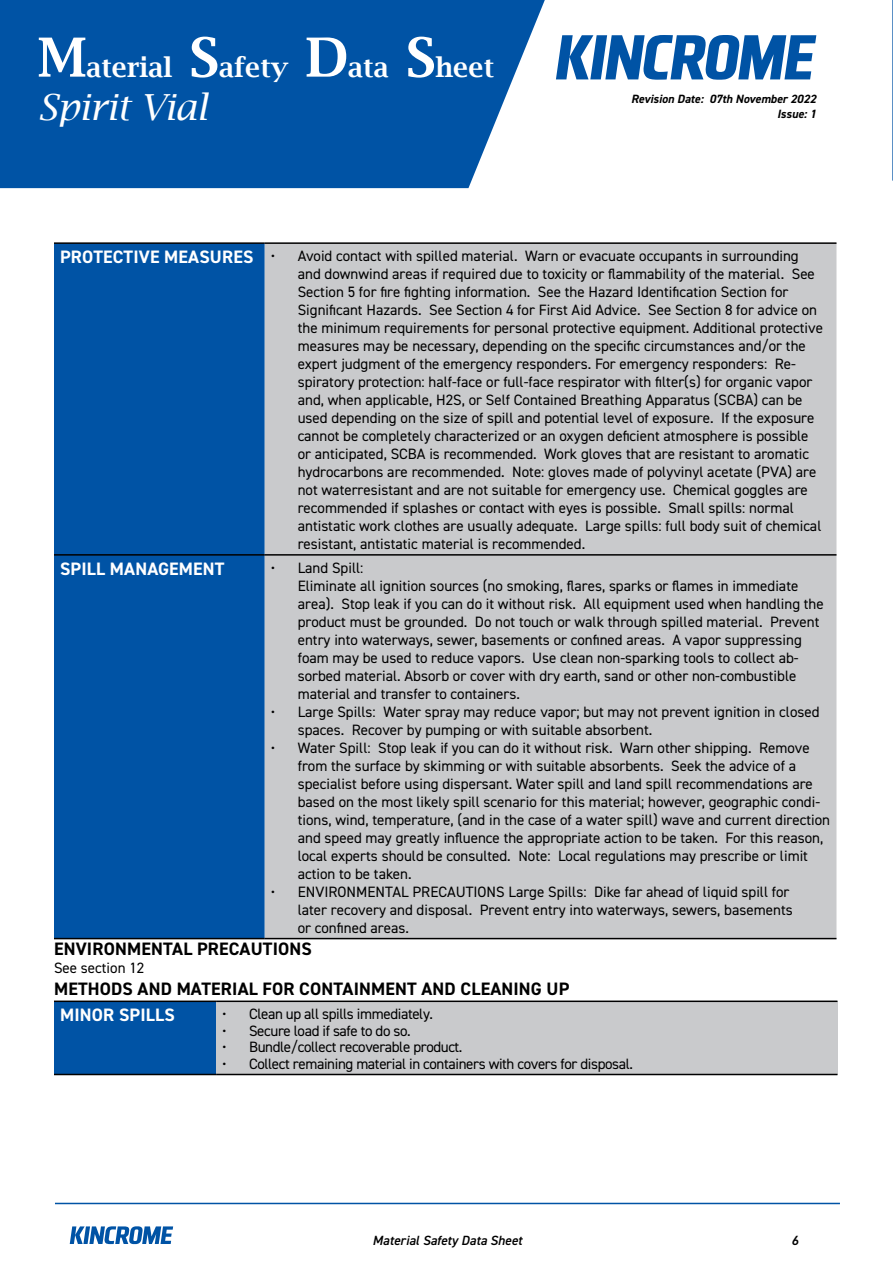
<style>
.page{position:relative;width:893px;height:1263px;background:#fff}
.page>*{position:absolute;margin:0;border:0;box-sizing:border-box;transform-origin:0 0}
.t1{font:italic 36px "Lucida Bright";color:#fff}
.t2{font:600 27px "Lucida Bright";color:#fff}
.t3{font:700 18px "DIN2014";letter-spacing:.01em;color:#000}
.t4{font:700 18px "DIN2014";letter-spacing:.01em;color:#fff}
.t5{font:15px/18px "DIN2014";color:#000}
.t6{font:15px "DIN2014";letter-spacing:-.025em;color:#000}
.t7{font:italic 600 13.35px "DIN2014";color:#000}
.t8{font:italic 700 12px/14.4px "DIN2014";color:#000;text-align:right}
.s1{font-size:54px}
.s2{font-weight:400;font-size:15px;color:#000}
</style>
<div class="page">
<div style="left:0;top:0;width:545px;height:188px;background:#0053a5"></div>
<svg style="left:556px;top:35px;width:260px;height:45px"></svg>
<svg style="left:70px;top:1226px;width:103px;height:18px"></svg>
<hr style="left:55px;top:1203px;width:785px;height:1px;background:#0053a5">
<svg style="left:892px;top:0;width:1px;height:181px"></svg>
<div style="left:54px;top:244px;width:211px;height:694px;background:#0053a5"></div>
<div style="left:265px;top:244px;width:571px;height:694px;background:#c9cacc"></div>
<hr style="left:54px;top:242px;width:211px;height:2px;background:#000">
<hr style="left:54px;top:554px;width:211px;height:2px;background:#000">
<hr style="left:54px;top:938px;width:211px;height:1px;background:#000">
<hr style="left:265px;top:242px;width:571px;height:2px;background:#000">
<hr style="left:265px;top:554px;width:571px;height:2px;background:#000">
<hr style="left:265px;top:938px;width:571px;height:1px;background:#000">
<div style="left:54px;top:1001px;width:162px;height:73px;background:#0053a5"></div>
<div style="left:216px;top:1001px;width:621px;height:73px;background:#c9cacc"></div>
<hr style="left:54px;top:1000px;width:162px;height:2px;background:#000">
<hr style="left:54px;top:1074px;width:162px;height:1px;background:#000">
<hr style="left:216px;top:1000px;width:621px;height:2px;background:#000">
<hr style="left:216px;top:1074px;width:621px;height:1px;background:#000">
<h2 class="t2" style="left:38px;top:52px;width:458px"><span class="s1">M</span>aterial <span class="s1">S</span>afety <span class="s1">D</span>ata <span class="s1">S</span>heet</h2>
<h1 class="t1" style="left:38px;top:86px;width:171px">Spirit Vial</h1>
<p class="t8" style="left:631px;top:92px;width:187px">Revision Date: 07th November 2022<br>Issue: 1</p>
<p class="t4" style="left:60px;top:245px;width:217px">PROTECTIVE MEASURES <span class="s2">•</span></p>
<p class="t5" style="left:298px;top:246px;width:527px">Avoid contact with spilled material. Warn or evacuate occupants in surrounding and downwind areas if required due to toxicity or flammability of the material. See Section 5 for fire fighting information. See the Hazard Identification Section for Significant Hazards. See Section 4 for First Aid Advice. See Section 8 for advice on the minimum requirements for personal protective equipment. Additional protective measures may be necessary, depending on the specific circumstances and/or the expert judgment of the emergency responders. For emergency responders: Re&shy;spiratory protection: half-face or full-face respirator with filter(s) for organic vapor and, when applicable, H2S, or Self Contained Breathing Apparatus (SCBA) can be used depending on the size of spill and potential level of exposure. If the exposure cannot be completely characterized or an oxygen deficient atmosphere is possible or anticipated, SCBA is recommended. Work gloves that are resistant to aromatic hydrocarbons are recommended. Note: gloves made of polyvinyl acetate (PVA) are not waterresistant and are not suitable for emergency use. Chemical goggles are recommended if splashes or contact with eyes is possible. Small spills: normal antistatic work clothes are usually adequate. Large spills: full body suit of chemical resistant, antistatic material is recommended.</p>
<p class="t4" style="left:60px;top:557px;width:166px">SPILL MANAGEMENT</p>
<p class="t5" style="left:298px;top:558px;width:528px;text-indent:-27px">• Land Spill:<br>Eliminate all ignition sources (no smoking, flares, sparks or flames in immediate area). Stop leak if you can do it without risk. All equipment used when handling the product must be grounded. Do not touch or walk through spilled material. Prevent entry into waterways, sewer, basements or confined areas. A vapor suppressing foam may be used to reduce vapors. Use clean non-sparking tools to collect ab&shy;sorbed material. Absorb or cover with dry earth, sand or other non-combustible material and transfer to containers.</p>
<p class="t5" style="left:298px;top:702px;width:523px;text-indent:-27px">• Large Spills: Water spray may reduce vapor; but may not prevent ignition in closed spaces. Recover by pumping or with suitable absorbent.</p>
<p class="t5" style="left:298px;top:738px;width:534px;text-indent:-27px">• Water Spill: Stop leak if you can do it without risk. Warn other shipping. Remove from the surface by skimming or with suitable absorbents. Seek the advice of a specialist before using dispersant. Water spill and land spill recommendations are based on the most likely spill scenario for this material; however, geographic condi&shy;tions, wind, temperature, (and in the case of a water spill) wave and current direction and speed may greatly influence the appropriate action to be taken. For this reason, local experts should be consulted. Note: Local regulations may prescribe or limit action to be taken.</p>
<p class="t5" style="left:298px;top:882px;width:496px;text-indent:-27px">• ENVIRONMENTAL PRECAUTIONS Large Spills: Dike far ahead of liquid spill for later recovery and disposal. Prevent entry into waterways, sewers, basements or confined areas.</p>
<p class="t3" style="left:54px;top:937px;width:259px">ENVIRONMENTAL PRECAUTIONS</p>
<p class="t5" style="left:54px;top:958px;width:92px">See section 12</p>
<p class="t3" style="left:54px;top:976px;width:517px">METHODS AND MATERIAL FOR CONTAINMENT AND CLEANING UP</p>
<p class="t4" style="left:60px;top:1003px;width:116px">MINOR SPILLS</p>
<p class="t6" style="left:222px;top:1004px;width:212px">• Clean up all spills immediately.</p>
<p class="t6" style="left:222px;top:1021px;width:190px">• Secure load if safe to do so.</p>
<p class="t6" style="left:222px;top:1037px;width:242px">• Bundle/collect recoverable product.</p>
<p class="t6" style="left:222px;top:1054px;width:412px">• Collect remaining material in containers with covers for disposal.</p>
<p class="t7" style="left:373px;top:1231px;width:151px">Material Safety Data Sheet</p>
<p class="t7" style="left:791px;top:1231px;width:8px">6</p>
</div>
